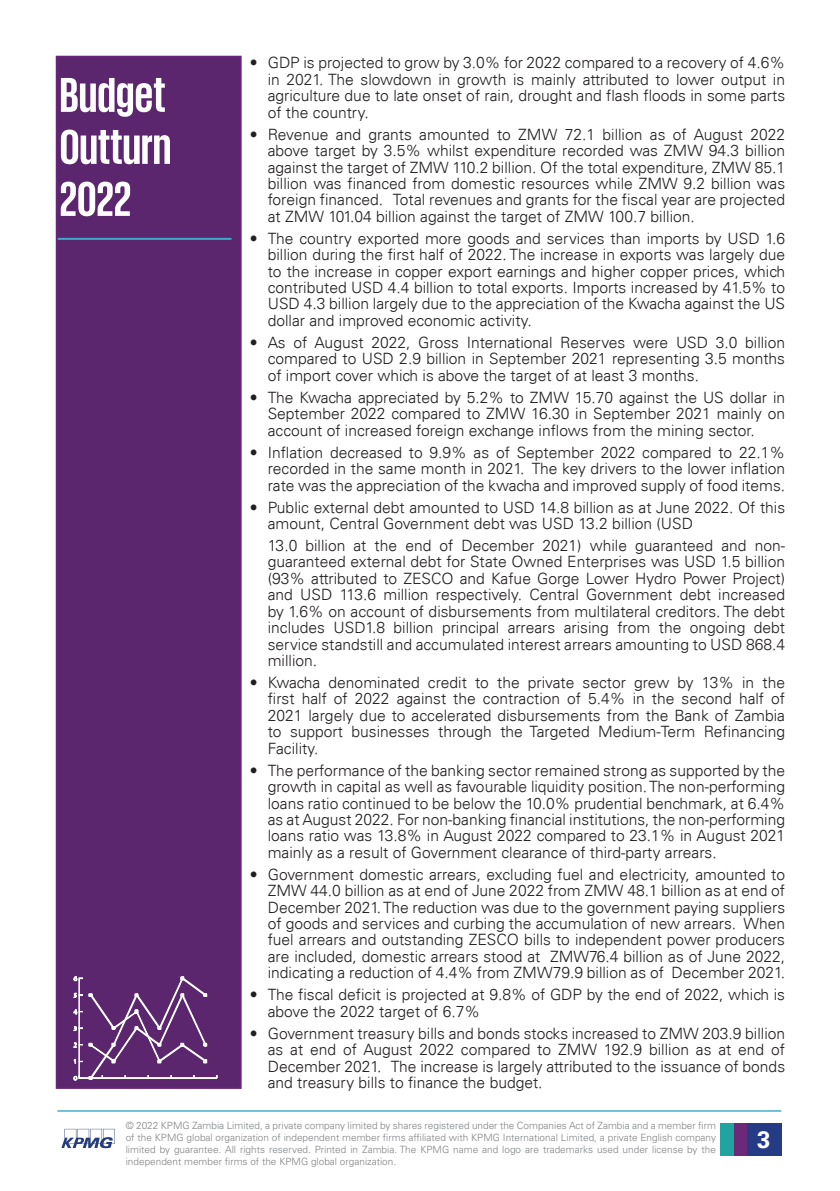
<style>
.page{position:relative;width:840px;height:1191px;background:#fff}
.page>*{position:absolute;margin:0;border:0;box-sizing:border-box;transform-origin:0 0}
.t1{font:700 50px/52px "KPMG";letter-spacing:-.005em;color:#fff;text-align:justify}
.t2{font:700 24px "Univers 65";color:#fff}
.List_Paragraph{font:300 15.6px/16.4px "Univers 45";color:#231f20;text-align:justify}
.t3{font:300 10px/12px "Univers LT Std";color:#808285;text-align:justify}
</style>
<div class="page">
<div style="left:746px;top:1123px;width:34px;height:32px;background:#253c85"></div>
<div style="left:733px;top:1123px;width:13px;height:32px;background:#6d2979"></div>
<div style="left:719px;top:1123px;width:13px;height:32px;background:#21a3a0"></div>
<svg style="left:61px;top:1128px;width:54px;height:20px"></svg>
<hr style="left:57px;top:1110px;width:723px;height:1px;background:#3caac6">
<div style="left:56px;top:56px;width:185px;height:1033px;background:#5c266f;border:2px solid #67247a"></div>
<div style="left:78px;top:1077px;width:139px;height:2px;border:1px solid #fff"></div>
<svg style="left:73px;top:976px;width:134px;height:104px"></svg>
<hr style="left:60px;top:242px;width:185px;height:1px;background:#5c266f">
<hr style="left:58px;top:238px;width:173px;height:2px;background:#3caac6">
<p class="t1" style="left:59px;top:67px;width:113px">Budget Outturn 2022</p>
<p class="List_Paragraph" style="left:267px;top:55px;width:518px;text-indent:-18px">• GDP is projected to grow by 3.0% for 2022 compared to a recovery of 4.6% in 2021. The slowdown in growth is mainly attributed to lower output in agriculture due to late onset of rain, drought and flash floods in some parts of the country.</p>
<p class="List_Paragraph" style="left:267px;top:126px;width:518px;text-indent:-18px">• Revenue and grants amounted to ZMW 72.1 billion as of August 2022 above target by 3.5% whilst expenditure recorded was ZMW 94.3 billion against the target of ZMW 110.2 billion. Of the total expenditure, ZMW 85.1 billion was financed from domestic resources while ZMW 9.2 billion was foreign financed. Total revenues and grants for the fiscal year are projected at ZMW 101.04 billion against the target of ZMW 100.7 billion.</p>
<p class="List_Paragraph" style="left:267px;top:230px;width:518px;text-indent:-18px">• The country exported more goods and services than imports by USD 1.6 billion during the first half of 2022. The increase in exports was largely due to the increase in copper export earnings and higher copper prices, which contributed USD 4.4 billion to total exports. Imports increased by 41.5% to USD 4.3 billion largely due to the appreciation of the Kwacha against the US dollar and improved economic activity.</p>
<p class="List_Paragraph" style="left:267px;top:334px;width:518px;text-indent:-18px">• As of August 2022, Gross International Reserves were USD 3.0 billion compared to USD 2.9 billion in September 2021 representing 3.5 months of import cover which is above the target of at least 3 months.</p>
<p class="List_Paragraph" style="left:267px;top:389px;width:518px;text-indent:-18px">• The Kwacha appreciated by 5.2% to ZMW 15.70 against the US dollar in September 2022 compared to ZMW 16.30 in September 2021 mainly on account of increased foreign exchange inflows from the mining sector.</p>
<p class="List_Paragraph" style="left:267px;top:444px;width:518px;text-indent:-18px">• Inflation decreased to 9.9% as of September 2022 compared to 22.1% recorded in the same month in 2021. The key drivers to the lower inflation rate was the appreciation of the kwacha and improved supply of food items.</p>
<p class="List_Paragraph" style="left:267px;top:499px;width:518px;text-indent:-18px">• Public external debt amounted to USD 14.8 billion as at June 2022. Of this amount, Central Government debt was USD 13.2 billion (USD</p>
<p class="List_Paragraph" style="left:267px;top:537px;width:518px">13.0 billion at the end of December 2021) while guaranteed and non&shy;guaranteed external debt for State Owned Enterprises was USD 1.5 billion (93% attributed to ZESCO and Kafue Gorge Lower Hydro Power Project) and USD 113.6 million respectively. Central Government debt increased by 1.6% on account of disbursements from multilateral creditors. The debt includes USD1.8 billion principal arrears arising from the ongoing debt service standstill and accumulated interest arrears amounting to USD 868.4 million.</p>
<p class="List_Paragraph" style="left:267px;top:674px;width:518px;text-indent:-18px">• Kwacha denominated credit to the private sector grew by 13% in the first half of 2022 against the contraction of 5.4% in the second half of 2021 largely due to accelerated disbursements from the Bank of Zambia to support businesses through the Targeted Medium-Term Refinancing Facility.</p>
<p class="List_Paragraph" style="left:267px;top:762px;width:518px;text-indent:-18px">• The performance of the banking sector remained strong as supported by the growth in capital as well as favourable liquidity position. The non-performing loans ratio continued to be below the 10.0% prudential benchmark, at 6.4% as at August 2022. For non-banking financial institutions, the non-performing loans ratio was 13.8% in August 2022 compared to 23.1% in August 2021 mainly as a result of Government clearance of third-party arrears.</p>
<p class="List_Paragraph" style="left:267px;top:866px;width:518px;text-indent:-18px">• Government domestic arrears, excluding fuel and electricity, amounted to ZMW 44.0 billion as at end of June 2022 from ZMW 48.1 billion as at end of December 2021. The reduction was due to the government paying suppliers of goods and services and curbing the accumulation of new arrears. When fuel arrears and outstanding ZESCO bills to independent power producers are included, domestic arrears stood at ZMW76.4 billion as of June 2022, indicating a reduction of 4.4% from ZMW79.9 billion as of December 2021.</p>
<p class="List_Paragraph" style="left:267px;top:986px;width:518px;text-indent:-18px">• The fiscal deficit is projected at 9.8% of GDP by the end of 2022, which is above the 2022 target of 6.7%</p>
<p class="List_Paragraph" style="left:267px;top:1025px;width:518px;text-indent:-18px">• Government treasury bills and bonds stocks increased to ZMW 203.9 billion as at end of August 2022 compared to ZMW 192.9 billion as at end of December 2021. The increase is largely attributed to the issuance of bonds and treasury bills to finance the budget.</p>
<p class="t3" style="left:126px;top:1119px;width:591px">© 2022 KPMG Zambia Limited, a private company limited by shares registered under the Companies Act of Zambia and a member firm of the KPMG global organization of independent member firms affiliated with KPMG International Limited, a private English company limited by guarantee. All rights reserved. Printed in Zambia. The KPMG name and logo are trademarks used under license by the independent member firms of the KPMG global organization.</p>
<h2 class="t2" style="left:756px;top:1125px;width:15px">3</h2>
</div>
